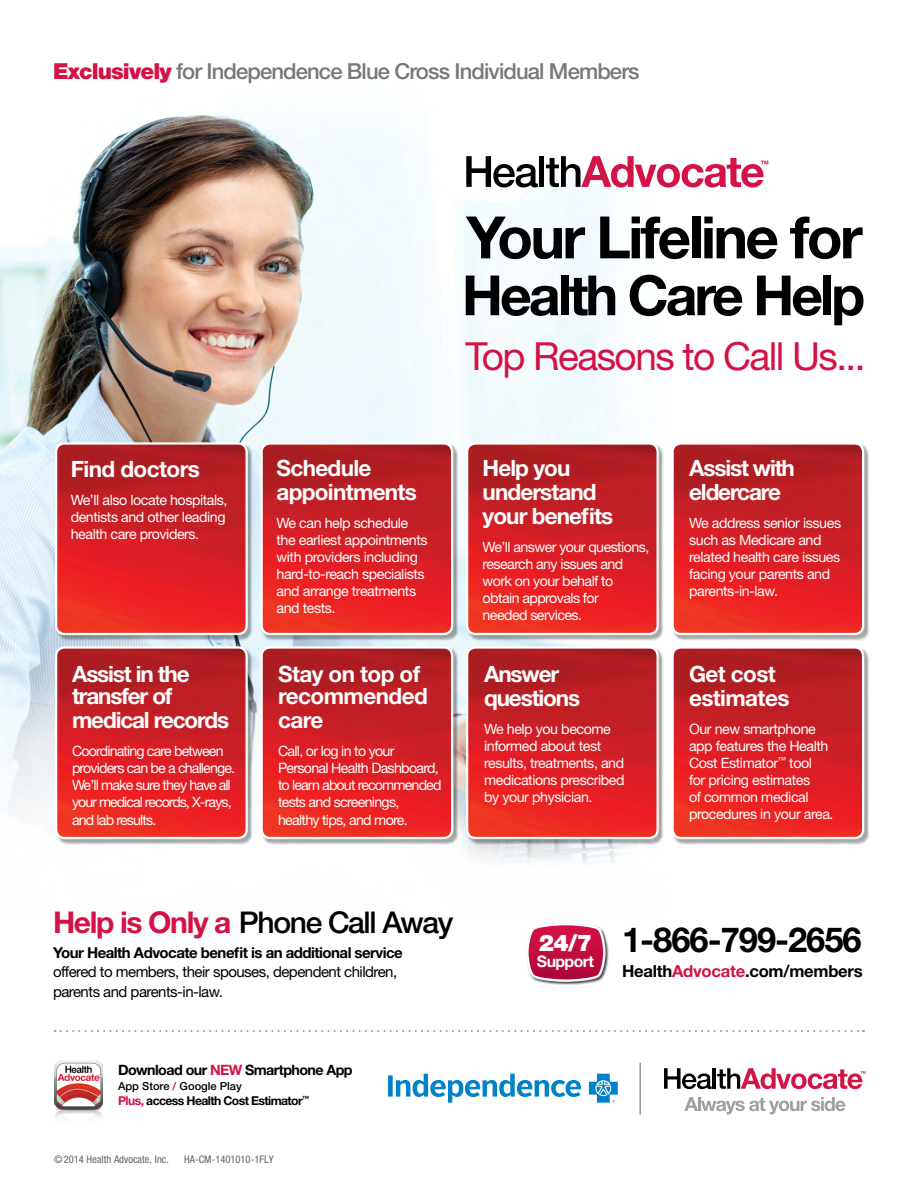
<style>
.page{position:relative;width:918px;height:1188px;background:#fff}
.page>*{position:absolute;margin:0;border:0;box-sizing:border-box;transform-origin:0 0}
.t1{font:700 58.5px "Helvetica Neue LT Std";letter-spacing:-.045em;color:#000}
.t2{font:700 55.5px "Helvetica Neue LT Std";letter-spacing:-.055em;color:#000}
.t3{font:38.85px "Helvetica Neue LT Std";letter-spacing:-.04em;color:#d31245}
.t4{font:700 34.5px "Helvetica Neue LT Std";letter-spacing:-.03em;color:#000}
.t5{font:500 30px "Helvetica Neue LT Std";letter-spacing:-.045em;color:#000}
.t6{font:900 22.95px "Helvetica Neue LT Std";color:#fff}
.t7{font:700 22.5px/24px "Helvetica Neue LT Std";letter-spacing:-.04em;color:#fff}
.t8{font:500 22.05px "Helvetica Neue LT Std";letter-spacing:-.04em;color:#77787b}
.t9{font:700 16.65px "Helvetica Neue LT Std";letter-spacing:-.015em;color:#000}
.t10{font:700 15.9px "Helvetica Neue LT Std";letter-spacing:-.035em;color:#fff}
.t11{font:15px/19.5px "Helvetica Neue LT Std";letter-spacing:-.035em;color:#000}
.t12{font:700 15px "Helvetica Neue LT Std";letter-spacing:-.035em;color:#000}
.t13{font:14.25px/17.1px "Helvetica Neue LT Std";letter-spacing:-.03em;color:#fff}
.t14{font:14.25px/17.1px "Helvetica Neue LT Std";letter-spacing:-.06em;color:#fff}
.t15{font:14.25px/17.1px "Helvetica Neue LT Std";letter-spacing:-.05em;color:#fff}
.t16{font:700 14.25px "Helvetica Neue LT Std";letter-spacing:-.04em;color:#000}
.t17{font:700 12.15px "Helvetica Neue LT Std";letter-spacing:-.05em;color:#000}
.t18{font:500 11.1px "Helvetica Neue LT Std";color:#000}
.t19{font:condensed 10.5px "Helvetica Neue LT Std";color:#5f6365}
.s1{font-weight:900;color:#d31245}
.s2{font-weight:700;color:#d31245}
.s3{color:#d31245}
</style>
<div class="page">
<img style="left:0;top:114px;width:696px;height:749px">
<svg style="left:466px;top:156px;width:72px;height:31px"></svg>
<div style="left:539px;top:156px;width:5px;height:31px;background:#000"></div>
<svg style="left:546px;top:156px;width:222px;height:31px"></svg>
<img style="left:55px;top:1060px;width:48px;height:58px">
<svg style="left:55px;top:1030px;width:809px;height:2px"></svg>
<div style="left:673px;top:648px;width:196px;height:196px;background:#000;opacity:.35"></div>
<img style="left:673px;top:647px;width:190px;height:191px">
<div style="left:672px;top:646px;width:192px;height:193px;border:2px solid #fff;border-radius:8px"></div>
<div style="left:262px;top:648px;width:196px;height:196px;background:#000;opacity:.35"></div>
<img style="left:262px;top:647px;width:190px;height:191px">
<div style="left:261px;top:646px;width:192px;height:193px;border:2px solid #fff;border-radius:8px"></div>
<div style="left:468px;top:648px;width:196px;height:196px;background:#000;opacity:.35"></div>
<img style="left:467px;top:647px;width:191px;height:191px">
<div style="left:466px;top:646px;width:193px;height:193px;border:2px solid #fff;border-radius:8px"></div>
<div style="left:57px;top:648px;width:196px;height:196px;background:#000;opacity:.35"></div>
<img style="left:56px;top:647px;width:191px;height:191px">
<div style="left:55px;top:646px;width:193px;height:193px;border:2px solid #fff;border-radius:8px"></div>
<div style="left:57px;top:444px;width:196px;height:196px;background:#000;opacity:.35"></div>
<img style="left:56px;top:443px;width:191px;height:191px">
<div style="left:55px;top:442px;width:193px;height:193px;border:2px solid #fff;border-radius:8px"></div>
<div style="left:262px;top:444px;width:196px;height:196px;background:#000;opacity:.35"></div>
<img style="left:262px;top:443px;width:190px;height:191px">
<div style="left:261px;top:442px;width:192px;height:193px;border:2px solid #fff;border-radius:8px"></div>
<div style="left:468px;top:444px;width:196px;height:196px;background:#000;opacity:.35"></div>
<img style="left:467px;top:443px;width:191px;height:191px">
<div style="left:466px;top:442px;width:193px;height:193px;border:2px solid #fff;border-radius:8px"></div>
<div style="left:673px;top:444px;width:196px;height:196px;background:#000;opacity:.35"></div>
<img style="left:673px;top:443px;width:190px;height:191px">
<div style="left:672px;top:442px;width:192px;height:193px;border:2px solid #fff;border-radius:8px"></div>
<div style="left:526px;top:923px;width:83px;height:62px;background:#000;opacity:.75"></div>
<svg style="left:526px;top:923px;width:81px;height:60px"></svg>
<svg style="left:664px;top:1068px;width:202px;height:21px"></svg>
<svg style="left:684px;top:1097px;width:162px;height:17px"></svg>
<hr style="left:640px;top:1063px;width:1px;height:51px;background:#636466">
<svg style="left:388px;top:1074px;width:230px;height:29px"></svg>
<h3 class="t8" style="left:53px;top:58px;width:588px"><span class="s1">Exclusively</span> for Independence Blue Cross Individual Members</h3>
<h3 class="t7" style="left:71px;top:456px;width:131px">Find doctors</h3>
<p class="t13" style="left:71px;top:491px;width:158px">We’ll also locate hospitals, dentists and other leading health care providers.</p>
<h3 class="t7" style="left:72px;top:662px;width:159px;line-height:23.2px">Assist in the transfer of medical records</h3>
<p class="t14" style="left:72px;top:742px;width:165px">Coordinating care between providers can be a challenge.<br>We’ll make sure they have all your medical records, X-rays, and lab results.</p>
<h1 class="t1" style="left:466px;top:201px;width:398px">Your Lifeline for</h1>
<h2 class="t2" style="left:462px;top:261px;width:405px">Health Care Help</h2>
<h3 class="t3" style="left:465px;top:333px;width:402px">Top Reasons to Call Us...</h3>
<h3 class="t7" style="left:277px;top:455px;width:142px">Schedule appointments</h3>
<p class="t13" style="left:277px;top:514px;width:153px">We can help schedule the earliest appointments with providers including hard-to-reach specialists and arrange treatments and tests.</p>
<h3 class="t7" style="left:278px;top:662px;width:151px;line-height:23.2px">Stay on top of recommended care</h3>
<p class="t15" style="left:278px;top:742px;width:165px">Call, or log in to your<br>Personal Health Dashboard, to learn about recommended tests and screenings, healthy tips, and more.</p>
<h3 class="t7" style="left:483px;top:455px;width:132px">Help you understand your benefits</h3>
<p class="t13" style="left:483px;top:538px;width:168px">We’ll answer your questions, research any issues and work on your behalf to obtain approvals for<br>needed services.</p>
<h3 class="t7" style="left:484px;top:661px;width:97px">Answer questions</h3>
<p class="t13" style="left:484px;top:720px;width:142px">We help you become informed about test results, treatments, and medications prescribed by your physician.</p>
<h3 class="t7" style="left:689px;top:455px;width:107px">Assist with eldercare</h3>
<p class="t13" style="left:689px;top:514px;width:153px">We address senior issues such as Medicare and related health care issues facing your parents and parents-in-law.</p>
<h3 class="t7" style="left:689px;top:661px;width:102px">Get cost estimates</h3>
<p class="t13" style="left:689px;top:720px;width:146px">Our new smartphone app features the Health<br>Cost Estimator<sup>™</sup> tool<br>for pricing estimates<br>of common medical procedures in your area.</p>
<h3 class="t5" style="left:53px;top:904px;width:402px"><span class="s2">Help is Only a</span> Phone Call Away</h3>
<p class="t12" style="left:53px;top:943px;width:351px">Your Health Advocate benefit is an additional service</p>
<p class="t11" style="left:53px;top:962px;width:346px">offered to members, their spouses, dependent children, parents and parents-in-law.</p>
<p class="t16" style="left:118px;top:1061px;width:236px">Download our <span class="s3">NEW</span> Smartphone App</p>
<p class="t18" style="left:118px;top:1079px;width:125px">App Store <span class="s3">/</span> Google Play</p>
<p class="t17" style="left:118px;top:1094px;width:193px"><span class="s3">Plus,</span> access Health Cost Estimator<sup>™</sup></p>
<p class="t19" style="left:54px;top:1153px;width:116px">©2014 Health Advocate, Inc.</p>
<p class="t19" style="left:184px;top:1153px;width:91px">HA-CM-1401010-1FLY</p>
<h3 class="t6" style="left:539px;top:929px;width:55px">24/7</h3>
<p class="t10" style="left:537px;top:951px;width:59px">Support</p>
<h3 class="t4" style="left:622px;top:919px;width:241px">1-866-799-2656</h3>
<p class="t9" style="left:622px;top:961px;width:242px">Health<span class="s3">Advocate</span>.com/members</p>
</div>
